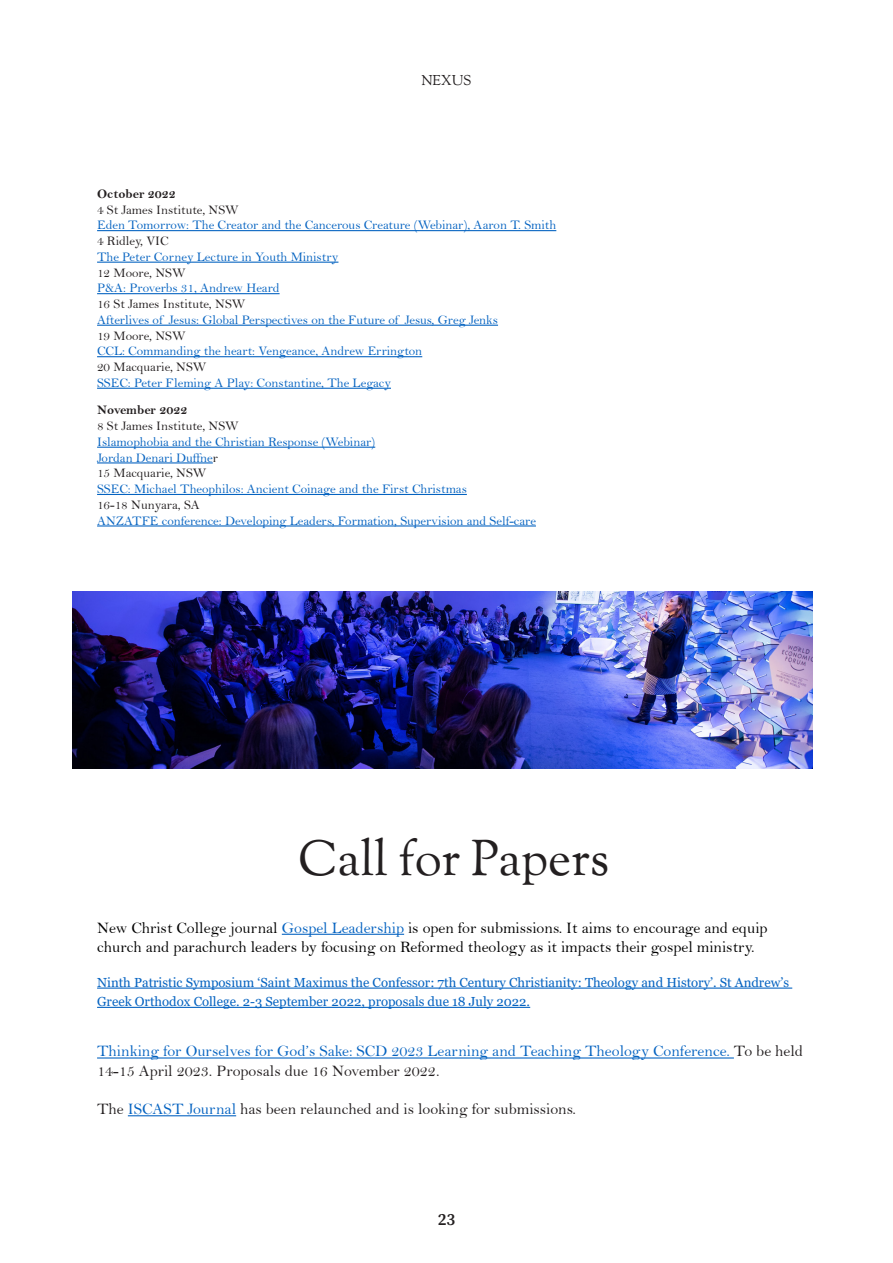
<style>
.page{position:relative;width:893px;height:1263px;background:#fff}
.page>*{position:absolute;margin:0;border:0;box-sizing:border-box;transform-origin:0 0}
.Section_Body_Text{font:49.65px "OFL Goudy St M";color:#231f20}
.Master_Page_Number{font:600 16.95px "Source Serif Pro";color:#231f20}
.Section_Body_Text-2{font:16.05px/19.2px "Bell";color:#000}
.Section_Body_Text-3{font:16.05px/19.2px "Bell";color:#0563c1}
.Section_Body_Text-4{font:16.05px "Bell";color:#231f20}
.t1{font:14.1px "OFL Goudy St M";color:#231f20}
.t2{font:13.2px/15.8px "Bell";color:#0563c1}
.t3{font:13.2px/19.2px "Georgia";color:#0563c1}
.t4{font:13.2px "Bell";color:#231f20}
.s1{font-family:"Bell MT Bold";color:#231f20}
.s2{color:#231f20}
.s3{color:#0563c1}
</style>
<div class="page">
<hr style="left:97px;top:230px;width:459px;height:1px;background:#0563c1">
<hr style="left:97px;top:262px;width:241px;height:1px;background:#0563c1">
<hr style="left:97px;top:293px;width:183px;height:1px;background:#0563c1">
<hr style="left:97px;top:325px;width:401px;height:1px;background:#0563c1">
<hr style="left:97px;top:356px;width:325px;height:1px;background:#0563c1">
<hr style="left:97px;top:388px;width:294px;height:1px;background:#0563c1">
<hr style="left:97px;top:447px;width:278px;height:1px;background:#0563c1">
<hr style="left:97px;top:462px;width:116px;height:1px;background:#0563c1">
<hr style="left:97px;top:494px;width:370px;height:1px;background:#0563c1">
<hr style="left:97px;top:525px;width:439px;height:1px;background:#0563c1">
<hr style="left:282px;top:934px;width:122px;height:1px;background:#0563c1">
<hr style="left:97px;top:987px;width:695px;height:2px;background:#0563c1">
<hr style="left:97px;top:1007px;width:433px;height:1px;background:#0563c1">
<hr style="left:97px;top:1057px;width:637px;height:1px;background:#0563c1">
<hr style="left:128px;top:1115px;width:108px;height:1px;background:#0563c1">
<img style="left:73px;top:592px;width:739px;height:176px">
<p class="t1" style="left:421px;top:72px;width:52px">NEXUS</p>
<p class="t2" style="left:97px;top:186px;width:461px"><span class="s1">October 2022<br></span><span class="s2">4 St James Institute, NSW<br></span>Eden Tomorrow: The Creator and the Cancerous Creature (Webinar), Aaron T. Smith <span class="s2">4 Ridley, VIC<br></span>The Peter Corney Lecture in Youth Ministry<br><span class="s2">12 Moore, NSW<br></span>P&amp;A: Proverbs 31, Andrew Heard<br><span class="s2">16 St James Institute, NSW<br></span>Afterlives of Jesus: Global Perspectives on the Future of Jesus, Greg Jenks<br><span class="s2">19 Moore, NSW<br></span>CCL: Commanding the heart: Vengeance, Andrew Errington<br><span class="s2">20 Macquarie, NSW<br></span>SSEC: Peter Fleming A Play: Constantine, The Legacy</p>
<p class="t2" style="left:97px;top:402px;width:371px"><span class="s1">November 2022<br></span><span class="s2">8 St James Institute, NSW<br></span>Islamophobia and the Christian Response (Webinar)<br>Jordan Denari Duffne<span class="s2">r<br>15 Macquarie, NSW<br></span>SSEC: Michael Theophilos: Ancient Coinage and the First Christmas</p>
<p class="t4" style="left:97px;top:497px;width:104px">16-18 Nunyara, SA</p>
<p class="t2" style="left:97px;top:512px;width:440px">ANZATFE conference: Developing Leaders, Formation, Supervision and Self-care</p>
<p class="Section_Body_Text" style="left:298px;top:827px;width:313px">Call for Papers</p>
<p class="Section_Body_Text-2" style="left:97px;top:918px;width:672px">New Christ College journal <span class="s3">Gospel Leadership</span> is open for submissions. It aims to encourage and equip church and parachurch leaders by focusing on Reformed theology as it impacts their gospel ministry.</p>
<p class="t3" style="left:97px;top:973px;width:693px">Ninth Patristic Symposium ‘Saint Maximus the Confessor: 7th Century Christianity: Theology and History’. St Andrew’s<br>Greek Orthodox College. 2-3 September 2022, proposals due 18 July 2022.</p>
<p class="Section_Body_Text-3" style="left:97px;top:1041px;width:707px">Thinking for Ourselves for God’s Sake: SCD 2023 Learning and Teaching Theology Conference. <span class="s2">To be held<br>14-15 April 2023. Proposals due 16 November 2022.</span></p>
<p class="Section_Body_Text-4" style="left:97px;top:1099px;width:480px">The <span class="s3">ISCAST Journal</span> has been relaunched and is looking for submissions.</p>
<p class="Master_Page_Number" style="left:438px;top:1207px;width:19px">23</p>
</div>
